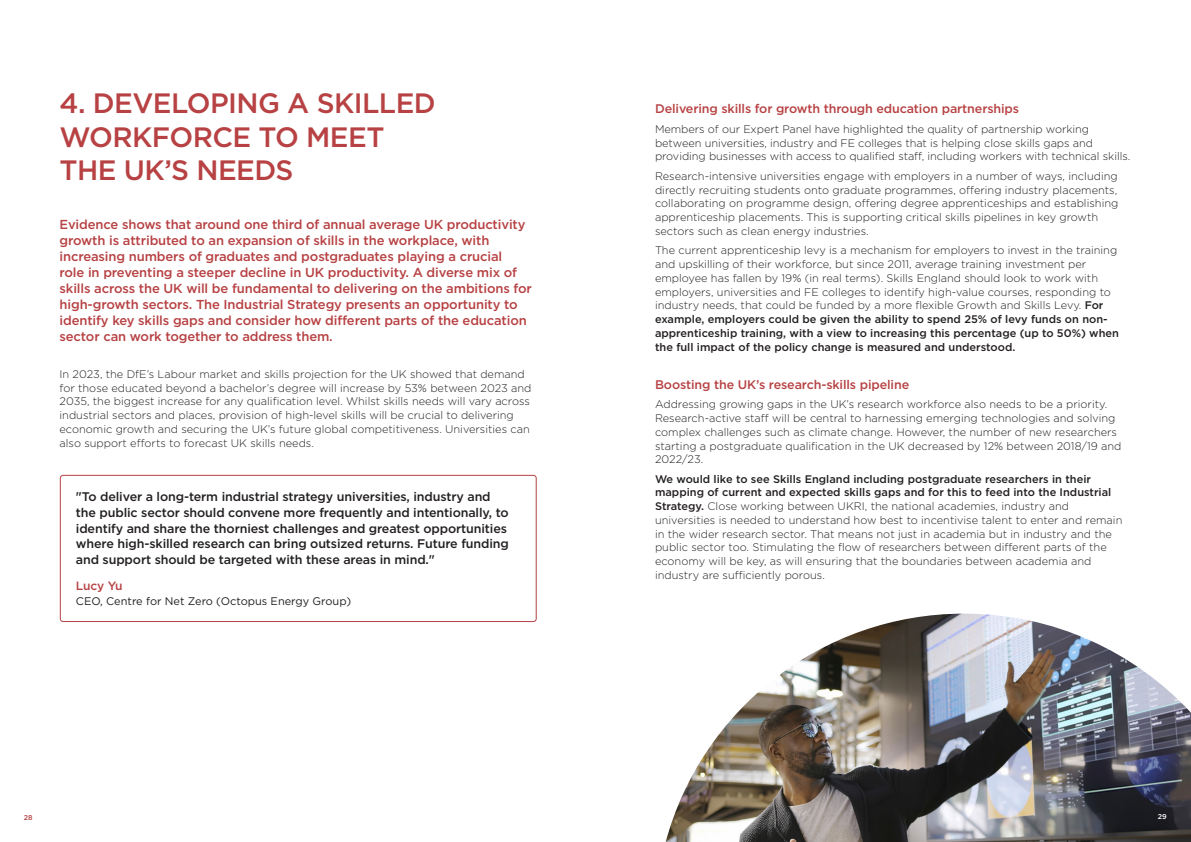
<style>
.page{position:relative;width:1191px;height:842px;background:#fff}
.page>*{position:absolute;margin:0;border:0;box-sizing:border-box;transform-origin:0 0}
.t1{font:500 28px/33.6px "Gotham";letter-spacing:-.02em;color:#b74143}
.t2{font:500 13px/16px "Gotham";letter-spacing:-.01em;color:#b74143}
.t3{font:500 12.5px/15.6px "Gotham";letter-spacing:-.01em;color:#231f20}
.t4{font:500 12.5px "Gotham";letter-spacing:-.01em;color:#b74143}
.t5{font:500 12px "Gotham";letter-spacing:-.01em;color:#b74143}
.t6{font:300 11px/13.8px "Gotham";color:#231f20}
.t7{font:11px "Gotham";color:#231f20}
.t8{font:500 7px "Gotham";color:#b74143}
.t9{font:500 7px "Gotham";color:#fff}
.s1{font-weight:500}
</style>
<div class="page">
<img style="left:665px;top:614px;width:526px;height:228px">
<div style="left:60px;top:475px;width:476px;height:147px;border:1px solid #b74143;border-radius:3px"></div>
<h1 class="t1" style="left:60px;top:86px;width:378px">4. DEVELOPING A SKILLED<br>WORKFORCE TO MEET<br>THE UK’S NEEDS</h1>
<p class="t2" style="left:60px;top:216px;width:474px">Evidence shows that around one third of annual average UK productivity growth is attributed to an expansion of skills in the workplace, with increasing numbers of graduates and postgraduates playing a crucial<br>role in preventing a steeper decline in UK productivity. A diverse mix of skills across the UK will be fundamental to delivering on the ambitions for high-growth sectors. The Industrial Strategy presents an opportunity to identify key skills gaps and consider how different parts of the education sector can work together to address them.</p>
<p class="t6" style="left:60px;top:367px;width:473px">In 2023, the DfE’s Labour market and skills projection for the UK showed that demand for those educated beyond a bachelor’s degree will increase by 53% between 2023 and 2035, the biggest increase for any qualification level. Whilst skills needs will vary across industrial sectors and places, provision of high-level skills will be crucial to delivering economic growth and securing the UK’s future global competitiveness. Universities can also support efforts to forecast UK skills needs.</p>
<p class="t3" style="left:76px;top:489px;width:434px">"To deliver a long-term industrial strategy universities, industry and the public sector should convene more frequently and intentionally, to identify and share the thorniest challenges and greatest opportunities where high-skilled research can bring outsized returns. Future funding and support should be targeted with these areas in mind."</p>
<p class="t5" style="left:76px;top:578px;width:48px">Lucy Yu</p>
<p class="t7" style="left:76px;top:594px;width:277px">CEO, Centre for Net Zero (Octopus Energy Group)</p>
<p class="t4" style="left:655px;top:101px;width:365px">Delivering skills for growth through education partnerships</p>
<p class="t6" style="left:655px;top:122px;width:477px">Members of our Expert Panel have highlighted the quality of partnership working between universities, industry and FE colleges that is helping close skills gaps and providing businesses with access to qualified staff, including workers with technical skills.</p>
<p class="t6" style="left:655px;top:169px;width:465px">Research-intensive universities engage with employers in a number of ways, including directly recruiting students onto graduate programmes, offering industry placements, collaborating on programme design, offering degree apprenticeships and establishing apprenticeship placements. This is supporting critical skills pipelines in key growth sectors such as clean energy industries.</p>
<p class="t6" style="left:655px;top:243px;width:465px">The current apprenticeship levy is a mechanism for employers to invest in the training and upskilling of their workforce, but since 2011, average training investment per employee has fallen by 19% (in real terms). Skills England should look to work with employers, universities and FE colleges to identify high-value courses, responding to industry needs, that could be funded by a more flexible Growth and Skills Levy. <span class="s1">For example, employers could be given the ability to spend 25% of levy funds on non&shy;apprenticeship training, with a view to increasing this percentage (up to 50%) when the full impact of the policy change is measured and understood.</span></p>
<p class="t4" style="left:655px;top:376px;width:256px">Boosting the UK’s research-skills pipeline</p>
<p class="t6" style="left:655px;top:397px;width:468px">Addressing growing gaps in the UK’s research workforce also needs to be a priority.<br>Research-active staff will be central to harnessing emerging technologies and solving complex challenges such as climate change. However, the number of new researchers starting a postgraduate qualification in the UK decreased by 12% between 2018/19 and 2022/23.</p>
<p class="t6" style="left:655px;top:472px;width:469px"><span class="s1">We would like to see Skills England including postgraduate researchers in their mapping of current and expected skills gaps and for this to feed into the Industrial Strategy.</span> Close working between UKRI, the national academies, industry and universities is needed to understand how best to incentivise talent to enter and remain in the wider research sector. That means not just in academia but in industry and the public sector too. Stimulating the flow of researchers between different parts of the economy will be key, as will ensuring that the boundaries between academia and industry are sufficiently porous.</p>
<p class="t8" style="left:24px;top:812px;width:10px">28</p>
<p class="t9" style="left:1158px;top:812px;width:10px">29</p>
</div>
